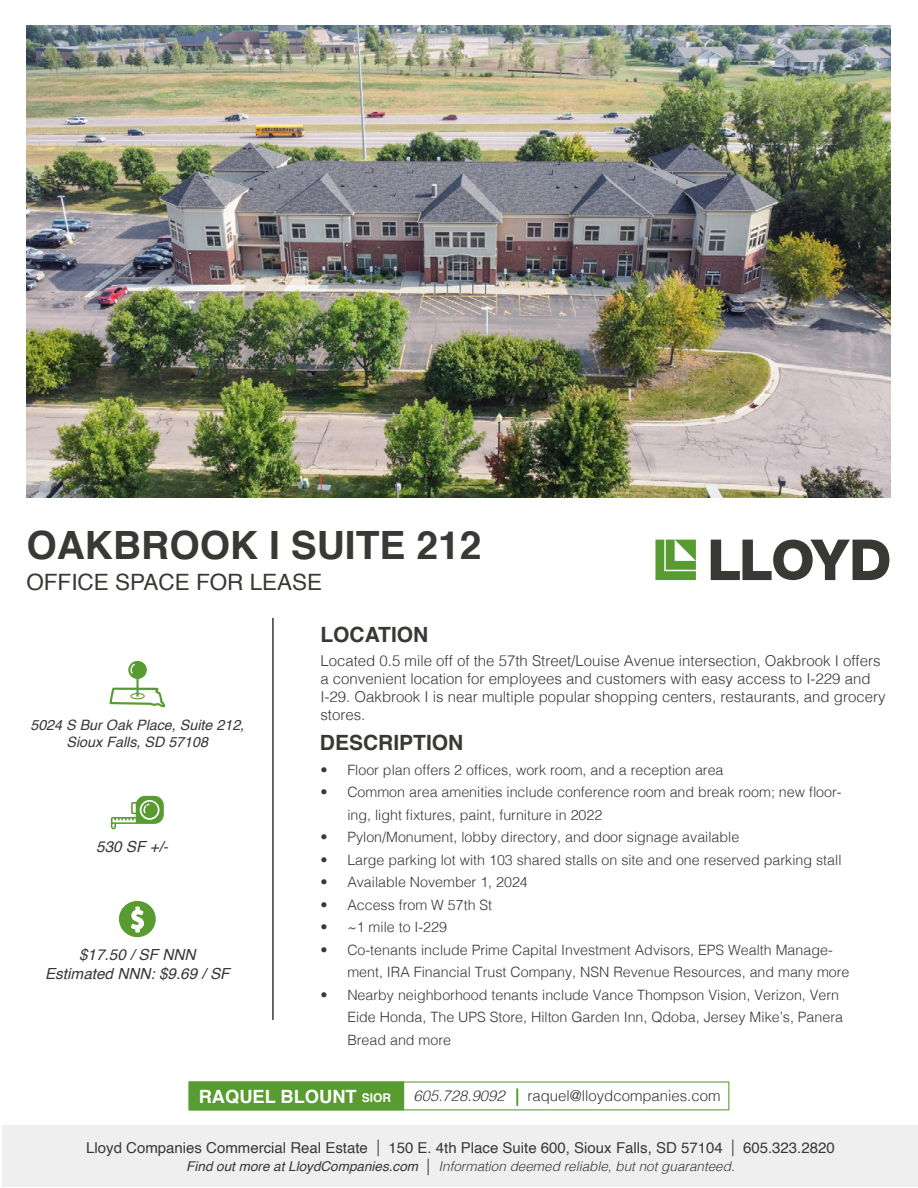
<style>
.page{position:relative;width:918px;height:1188px;background:#fff}
.page>*{position:absolute;margin:0;border:0;box-sizing:border-box;transform-origin:0 0}
.t1{font:700 39px "Helvetica";color:#383935}
.t2{font:22.5px "Helvetica";color:#383935}
.t3{font:700 21px "Helvetica";color:#383935}
.t4{font:700 18.3px "Helvetica";color:#fff}
.t5{font:italic 15.3px "Helvetica";color:#383935}
.t6{font:300 15px/18px "Helvetica";color:#383935}
.t7{font:15px "Helvetica";color:#373a36}
.t8{font:300 14.25px/22.5px "Helvetica";color:#383935}
.t9{font:italic 14.25px "Helvetica";color:#383935}
.t10{font:italic 300 13.5px "Helvetica";color:#373a36}
.s1{font-size:12px}
.s2{font-style:italic}
.s3{font-style:italic;color:#589b31}
.s4{font-weight:300;font-size:16.5px}
.s5{font-weight:400}
.s6{font-style:normal;font-size:16.5px}
</style>
<div class="page">
<img style="left:26px;top:26px;width:864px;height:472px">
<svg style="left:111px;top:796px;width:53px;height:33px"></svg>
<svg style="left:119px;top:901px;width:37px;height:36px"></svg>
<svg style="left:109px;top:661px;width:56px;height:46px"></svg>
<svg style="left:655px;top:540px;width:41px;height:40px"></svg>
<svg style="left:711px;top:540px;width:178px;height:40px"></svg>
<hr style="left:272px;top:618px;width:2px;height:402px;background:#383935">
<div style="left:189px;top:1081px;width:215px;height:29px;background:#589b31;border:1px solid #589b31"></div>
<div style="left:2px;top:1125px;width:916px;height:62px;background:#efefef"></div>
<p class="t1" style="left:26px;top:514px;width:457px">OAKBROOK I SUITE 212</p>
<p class="t2" style="left:26px;top:565px;width:297px">OFFICE SPACE FOR LEASE</p>
<p class="t9" style="left:30px;top:714px;width:215px">5024 S Bur Oak Place, Suite 212,</p>
<p class="t9" style="left:67px;top:731px;width:143px">Sioux Falls, SD 57108</p>
<p class="t5" style="left:96px;top:835px;width:73px">530 SF +/-</p>
<p class="t5" style="left:79px;top:943px;width:118px">$17.50 / SF NNN</p>
<p class="t5" style="left:45px;top:961px;width:186px">Estimated NNN: $9.69 / SF</p>
<p class="t3" style="left:320px;top:617px;width:110px">LOCATION</p>
<p class="t6" style="left:320px;top:651px;width:567px">Located 0.5 mile off of the 57th Street/Louise Avenue intersection, Oakbrook I offers a convenient location for employees and customers with easy access to I-229 and I-29. Oakbrook I is near multiple popular shopping centers, restaurants, and grocery stores.</p>
<p class="t3" style="left:320px;top:725px;width:145px">DESCRIPTION</p>
<p class="t8" style="left:320px;top:758px;width:405px">• Floor plan offers 2 offices, work room, and a reception area</p>
<p class="t8" style="left:347px;top:780px;width:496px;text-indent:-27px">• Common area amenities include conference room and break room; new floor&shy;ing, light fixtures, paint, furniture in 2022</p>
<p class="t8" style="left:320px;top:825px;width:420px">• Pylon/Monument, lobby directory, and door signage available</p>
<p class="t8" style="left:320px;top:848px;width:523px">• Large parking lot with 103 shared stalls on site and one reserved parking stall</p>
<p class="t8" style="left:320px;top:870px;width:209px">• Available November 1, 2024</p>
<p class="t8" style="left:320px;top:893px;width:173px">• Access from W 57th St</p>
<p class="t8" style="left:320px;top:915px;width:128px">• ~1 mile to I-229</p>
<p class="t8" style="left:347px;top:938px;width:504px;text-indent:-27px">• Co-tenants include Prime Capital Investment Advisors, EPS Wealth Manage&shy;ment, IRA Financial Trust Company, NSN Revenue Resources, and many more</p>
<p class="t8" style="left:347px;top:983px;width:497px;text-indent:-27px">• Nearby neighborhood tenants include Vance Thompson Vision, Verizon, Vern<br>Eide Honda, The UPS Store, Hilton Garden Inn, Qdoba, Jersey Mike’s, Panera<br>Bread and more</p>
<p class="t4" style="left:199px;top:1082px;width:194px">RAQUEL BLOUNT <span class="s1">SIOR</span></p>
<p class="t6" style="left:414px;top:1086px;width:309px"><span class="s2">605.728.9092</span> <span class="s3">|</span> raquel@lloydcompanies.com</p>
<p class="t7" style="left:86px;top:1136px;width:750px">Lloyd Companies Commercial Real Estate <span class="s4">|</span> 150 E. 4th Place Suite 600, Sioux Falls, SD 57104 <span class="s4">|</span> 605.323.2820</p>
<p class="t10" style="left:186px;top:1155px;width:550px"><span class="s5">Find out more at LloydCompanies.com</span> <span class="s6">|</span> Information deemed reliable, but not guaranteed.</p>
</div>
